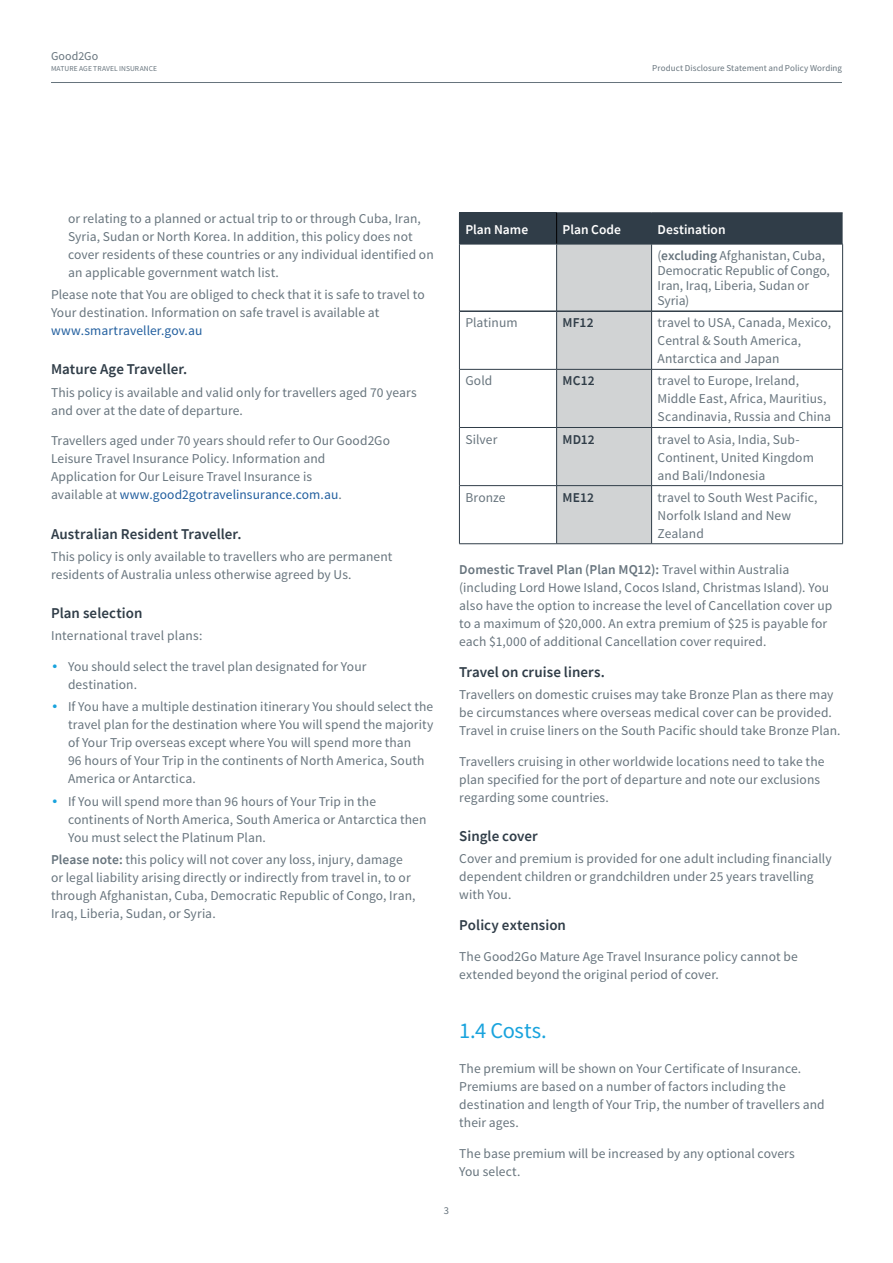
<style>
.page{position:relative;width:893px;height:1263px;background:#fff}
.page>*{position:absolute;margin:0;border:0;box-sizing:border-box;transform-origin:0 0}
.t1{font:22.5px "Source Sans Pro";letter-spacing:-.01em;color:#19a3dd}
.t2{font:600 15px "Source Sans Pro";letter-spacing:.005em;color:#303d48}
.t3{font:13.5px/18px "Source Sans Pro";letter-spacing:.005em;color:#67747d}
.t4{font:13.5px "Source Sans Pro";letter-spacing:.005em;color:#215e9e}
.t5{font:600 13.5px "Source Sans Pro";color:#fff}
.t6{font:600 13.5px "Source Sans Pro";letter-spacing:.01em;color:#303d48}
.t7{font:12px "Source Sans Pro";letter-spacing:.005em;color:#67747d}
.t8{font:10.5px "Source Sans Pro";color:#67747d}
.t9{font:9px "Source Sans Pro";letter-spacing:.01em;color:#67747d}
.t10{font:7.5px "Source Sans Pro";letter-spacing:.01em;color:#67747d}
.s1{color:#215e9e}
.s2{font-family:"AIG Futura";font-size:12.75px;color:#19a3dd}
.s3{font-weight:600}
.s4{font-weight:600;color:#fff}
</style>
<div class="page">
<hr style="left:51px;top:82px;width:791px;height:1px;background:#67747d">
<div style="left:459px;top:213px;width:98px;height:31px;background:#303d48"></div>
<svg style="left:557px;top:214px;width:286px;height:329px"></svg>
<hr style="left:460px;top:310px;width:96px;height:2px;background:#303d48">
<hr style="left:557px;top:310px;width:94px;height:2px;background:#303d48">
<hr style="left:652px;top:310px;width:190px;height:2px;background:#303d48">
<hr style="left:557px;top:213px;width:95px;height:1px;background:#303d48">
<hr style="left:652px;top:213px;width:191px;height:1px;background:#303d48">
<hr style="left:459px;top:543px;width:98px;height:1px;background:#303d48">
<hr style="left:557px;top:543px;width:95px;height:1px;background:#303d48">
<hr style="left:652px;top:543px;width:191px;height:1px;background:#303d48">
<hr style="left:556px;top:213px;width:1px;height:31px;background:#000">
<hr style="left:459px;top:244px;width:98px;height:1px;background:#303d48">
<hr style="left:459px;top:244px;width:1px;height:67px;background:#303d48">
<hr style="left:459px;top:311px;width:1px;height:58px;background:#303d48">
<hr style="left:459px;top:369px;width:98px;height:1px;background:#303d48">
<hr style="left:459px;top:370px;width:1px;height:57px;background:#303d48">
<hr style="left:459px;top:427px;width:98px;height:1px;background:#303d48">
<hr style="left:459px;top:428px;width:1px;height:57px;background:#303d48">
<hr style="left:459px;top:486px;width:1px;height:58px;background:#303d48">
<hr style="left:557px;top:244px;width:95px;height:1px;background:#303d48">
<hr style="left:556px;top:244px;width:1px;height:67px;background:#303d48">
<hr style="left:652px;top:244px;width:191px;height:1px;background:#303d48">
<hr style="left:651px;top:244px;width:1px;height:67px;background:#303d48">
<hr style="left:842px;top:244px;width:1px;height:67px;background:#303d48">
<hr style="left:556px;top:311px;width:1px;height:58px;background:#303d48">
<hr style="left:651px;top:311px;width:1px;height:58px;background:#303d48">
<hr style="left:842px;top:311px;width:1px;height:58px;background:#303d48">
<hr style="left:557px;top:369px;width:95px;height:1px;background:#303d48">
<hr style="left:556px;top:370px;width:1px;height:57px;background:#303d48">
<hr style="left:652px;top:369px;width:191px;height:1px;background:#303d48">
<hr style="left:651px;top:370px;width:1px;height:57px;background:#303d48">
<hr style="left:842px;top:370px;width:1px;height:57px;background:#303d48">
<hr style="left:557px;top:427px;width:95px;height:1px;background:#303d48">
<hr style="left:556px;top:428px;width:1px;height:57px;background:#303d48">
<hr style="left:652px;top:427px;width:191px;height:1px;background:#303d48">
<hr style="left:651px;top:428px;width:1px;height:57px;background:#303d48">
<hr style="left:842px;top:428px;width:1px;height:57px;background:#303d48">
<hr style="left:556px;top:486px;width:1px;height:58px;background:#303d48">
<hr style="left:651px;top:486px;width:1px;height:58px;background:#303d48">
<hr style="left:842px;top:486px;width:1px;height:58px;background:#303d48">
<hr style="left:459px;top:485px;width:98px;height:1px;background:#303d48">
<hr style="left:557px;top:485px;width:95px;height:1px;background:#303d48">
<hr style="left:652px;top:485px;width:191px;height:1px;background:#303d48">
<p class="t7" style="left:51px;top:49px;width:49px">Good2Go</p>
<p class="t10" style="left:51px;top:63px;width:108px">MATURE AGE TRAVEL INSURANCE</p>
<p class="t9" style="left:652px;top:62px;width:191px">Product Disclosure Statement and Policy Wording</p>
<p class="t3" style="left:68px;top:209px;width:367px">or relating to a planned or actual trip to or through Cuba, Iran, Syria, Sudan or North Korea. In addition, this policy does not cover residents of these countries or any individual identified on an applicable government watch list.</p>
<p class="t3" style="left:51px;top:286px;width:375px">Please note that You are obliged to check that it is safe to travel to<br>Your destination. Information on safe travel is available at</p>
<p class="t4" style="left:51px;top:322px;width:153px">www.smartraveller.gov.au</p>
<p class="t2" style="left:51px;top:359px;width:138px">Mature Age Traveller.</p>
<p class="t3" style="left:51px;top:383px;width:367px">This policy is available and valid only for travellers aged 70 years and over at the date of departure.</p>
<p class="t3" style="left:51px;top:432px;width:341px">Travellers aged under 70 years should refer to Our Good2Go Leisure Travel Insurance Policy. Information and Application for Our Leisure Travel Insurance is<br>available at <span class="s1">www.good2gotravelinsurance.com.au</span>.</p>
<p class="t2" style="left:51px;top:524px;width:192px">Australian Resident Traveller.</p>
<p class="t3" style="left:51px;top:548px;width:343px">This policy is only available to travellers who are permanent residents of Australia unless otherwise agreed by Us.</p>
<p class="t2" style="left:51px;top:603px;width:93px">Plan selection</p>
<p class="t3" style="left:51px;top:627px;width:153px">International travel plans:</p>
<p class="t3" style="left:68px;top:658px;width:300px;text-indent:-17px"><span class="s2">•</span> You should select the travel plan designated for Your destination.</p>
<p class="t3" style="left:68px;top:698px;width:367px;text-indent:-17px"><span class="s2">•</span> If You have a multiple destination itinerary You should select the travel plan for the destination where You will spend the majority of Your Trip overseas except where You will spend more than<br>96 hours of Your Trip in the continents of North America, South America or Antarctica.</p>
<p class="t3" style="left:68px;top:792px;width:360px;text-indent:-17px"><span class="s2">•</span> If You will spend more than 96 hours of Your Trip in the continents of North America, South America or Antarctica then<br>You must select the Platinum Plan.</p>
<p class="t3" style="left:51px;top:851px;width:366px"><span class="s3">Please note:</span> this policy will not cover any loss, injury, damage or legal liability arising directly or indirectly from travel in, to or through Afghanistan, Cuba, Democratic Republic of Congo, Iran, Iraq, Liberia, Sudan, or Syria.</p>
<p class="t5" style="left:465px;top:220px;width:64px">Plan Name</p>
<p class="t5" style="left:563px;top:220px;width:60px">Plan Code</p>
<p class="t3" style="left:658px;top:216px;width:169px;line-height:26.7px"><span class="s4">Destination<br></span>(<span class="s3">excluding</span> Afghanistan, Cuba,</p>
<p class="t3" style="left:658px;top:263px;width:174px;line-height:15px">Democratic Republic of Congo,<br>Iran, Iraq, Liberia, Sudan or<br>Syria)</p>
<p class="t3" style="left:465px;top:314px;width:54px">Platinum</p>
<p class="t6" style="left:563px;top:314px;width:33px">MF12</p>
<p class="t3" style="left:658px;top:314px;width:175px">travel to USA, Canada, Mexico,<br>Central &amp; South America,<br>Antarctica and Japan</p>
<p class="t3" style="left:465px;top:372px;width:28px">Gold</p>
<p class="t6" style="left:563px;top:372px;width:34px">MC12</p>
<p class="t3" style="left:658px;top:372px;width:175px">travel to Europe, Ireland,<br>Middle East, Africa, Mauritius,<br>Scandinavia, Russia and China</p>
<p class="t3" style="left:465px;top:430px;width:33px">Silver</p>
<p class="t6" style="left:563px;top:430px;width:34px">MD12</p>
<p class="t3" style="left:658px;top:430px;width:158px">travel to Asia, India, Sub-<br>Continent, United Kingdom and Bali/Indonesia</p>
<p class="t3" style="left:465px;top:488px;width:42px">Bronze</p>
<p class="t6" style="left:563px;top:488px;width:33px">ME12</p>
<p class="t3" style="left:658px;top:488px;width:162px">travel to South West Pacific,<br>Norfolk Island and New<br>Zealand</p>
<p class="t3" style="left:459px;top:561px;width:374px"><span class="s3">Domestic Travel Plan (Plan MQ12):</span> Travel within Australia (including Lord Howe Island, Cocos Island, Christmas Island). You also have the option to increase the level of Cancellation cover up to a maximum of $20,000. An extra premium of $25 is payable for each $1,000 of additional Cancellation cover required.</p>
<p class="t2" style="left:459px;top:662px;width:147px">Travel on cruise liners.</p>
<p class="t3" style="left:459px;top:686px;width:383px">Travellers on domestic cruises may take Bronze Plan as there may be circumstances where overseas medical cover can be provided.<br>Travel in cruise liners on the South Pacific should take Bronze Plan.</p>
<p class="t3" style="left:459px;top:752px;width:367px">Travellers cruising in other worldwide locations need to take the plan specified for the port of departure and note our exclusions regarding some countries.</p>
<p class="t2" style="left:459px;top:826px;width:80px">Single cover</p>
<p class="t3" style="left:459px;top:850px;width:374px">Cover and premium is provided for one adult including financially dependent children or grandchildren under 25 years travelling with You.</p>
<p class="t2" style="left:459px;top:915px;width:108px">Policy extension</p>
<p class="t3" style="left:459px;top:947px;width:340px">The Good2Go Mature Age Travel Insurance policy cannot be extended beyond the original period of cover.</p>
<h1 class="t1" style="left:459px;top:1017px;width:89px">1.4 Costs.</h1>
<p class="t3" style="left:459px;top:1060px;width:367px">The premium will be shown on Your Certificate of Insurance.<br>Premiums are based on a number of factors including the destination and length of Your Trip, the number of travellers and their ages.</p>
<p class="t3" style="left:459px;top:1145px;width:337px">The base premium will be increased by any optional covers<br>You select.</p>
<p class="t8" style="left:444px;top:1204px;width:7px">3</p>
</div>
